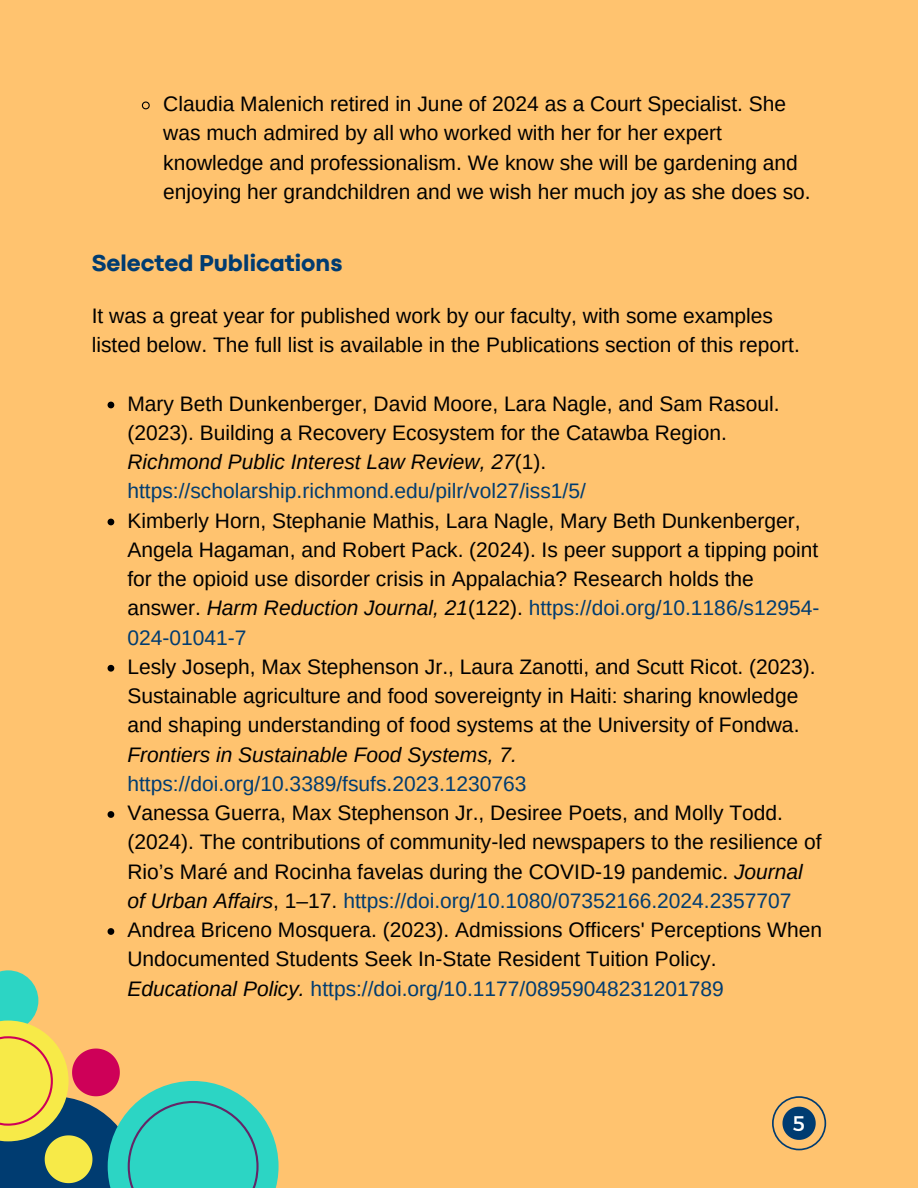
<style>
.page{position:relative;width:918px;height:1188px;background:#ffc36f}
.page>*{position:absolute;margin:0;border:0;box-sizing:border-box;transform-origin:0 0}
.t1{font:800 24px "Codec Pro";color:#003c71}
.t2{font:21.15px "Montserrat";color:#fdfefe}
.t3{font:21px/29.2px "Arimo";color:#000}
.s1{font-style:italic}
.s2{color:#003c71}
</style>
<div class="page">
<svg style="left:108px;top:402px;width:6px;height:6px"></svg>
<svg style="left:108px;top:519px;width:6px;height:6px"></svg>
<svg style="left:108px;top:665px;width:6px;height:7px"></svg>
<svg style="left:108px;top:811px;width:6px;height:7px"></svg>
<svg style="left:108px;top:928px;width:6px;height:7px"></svg>
<svg style="left:141px;top:101px;width:9px;height:9px"></svg>
<svg style="left:0;top:971px;width:279px;height:217px"></svg>
<svg style="left:772px;top:1096px;width:54px;height:54px"></svg>
<p class="t3" style="left:163px;top:89px;width:649px">Claudia Malenich retired in June of 2024 as a Court Specialist. She was much admired by all who worked with her for her expert knowledge and professionalism. We know she will be gardening and enjoying her grandchildren and we wish her much joy as she does so.</p>
<p class="t1" style="left:92px;top:254px;width:252px">Selected Publications</p>
<p class="t3" style="left:92px;top:301px;width:710px">It was a great year for published work by our faculty, with some examples listed below. The full list is available in the Publications section of this report.</p>
<h1 class="t3" style="left:127px;top:389px;width:654px">Mary Beth Dunkenberger, David Moore, Lara Nagle, and Sam Rasoul. (2023). Building a Recovery Ecosystem for the Catawba Region.<br><span class="s1">Richmond Public Interest Law Review, 27</span>(1). <span class="s2">https://scholarship.richmond.edu/pilr/vol27/iss1/5/</span></h1>
<p class="t3" style="left:127px;top:506px;width:693px">Kimberly Horn, Stephanie Mathis, Lara Nagle, Mary Beth Dunkenberger, Angela Hagaman, and Robert Pack. (2024). Is peer support a tipping point for the opioid use disorder crisis in Appalachia? Research holds the answer. <span class="s1">Harm Reduction Journal, 21</span>(122). <span class="s2">https://doi.org/10.1186/s12954- 024-01041-7</span></p>
<p class="t3" style="left:127px;top:652px;width:690px">Lesly Joseph, Max Stephenson Jr., Laura Zanotti, and Scutt Ricot. (2023).<br>Sustainable agriculture and food sovereignty in Haiti: sharing knowledge and shaping understanding of food systems at the University of Fondwa.<br><span class="s1">Frontiers in Sustainable Food Systems, 7. </span><span class="s2">https://doi.org/10.3389/fsufs.2023.1230763</span></p>
<p class="t3" style="left:127px;top:798px;width:696px">Vanessa Guerra, Max Stephenson Jr., Desiree Poets, and Molly Todd. (2024). The contributions of community-led newspapers to the resilience of Rio’s Maré and Rocinha favelas during the COVID-19 pandemic. <span class="s1">Journal of Urban Affairs</span>, 1–17. <span class="s2">https://doi.org/10.1080/07352166.2024.2357707</span></p>
<p class="t3" style="left:127px;top:915px;width:696px">Andrea Briceno Mosquera. (2023). Admissions Officers' Perceptions When<br>Undocumented Students Seek In-State Resident Tuition Policy.<br><span class="s1">Educational Policy.</span> <span class="s2">https://doi.org/10.1177/08959048231201789</span></p>
<p class="t2" style="left:793px;top:1109px;width:14px">5</p>
</div>
